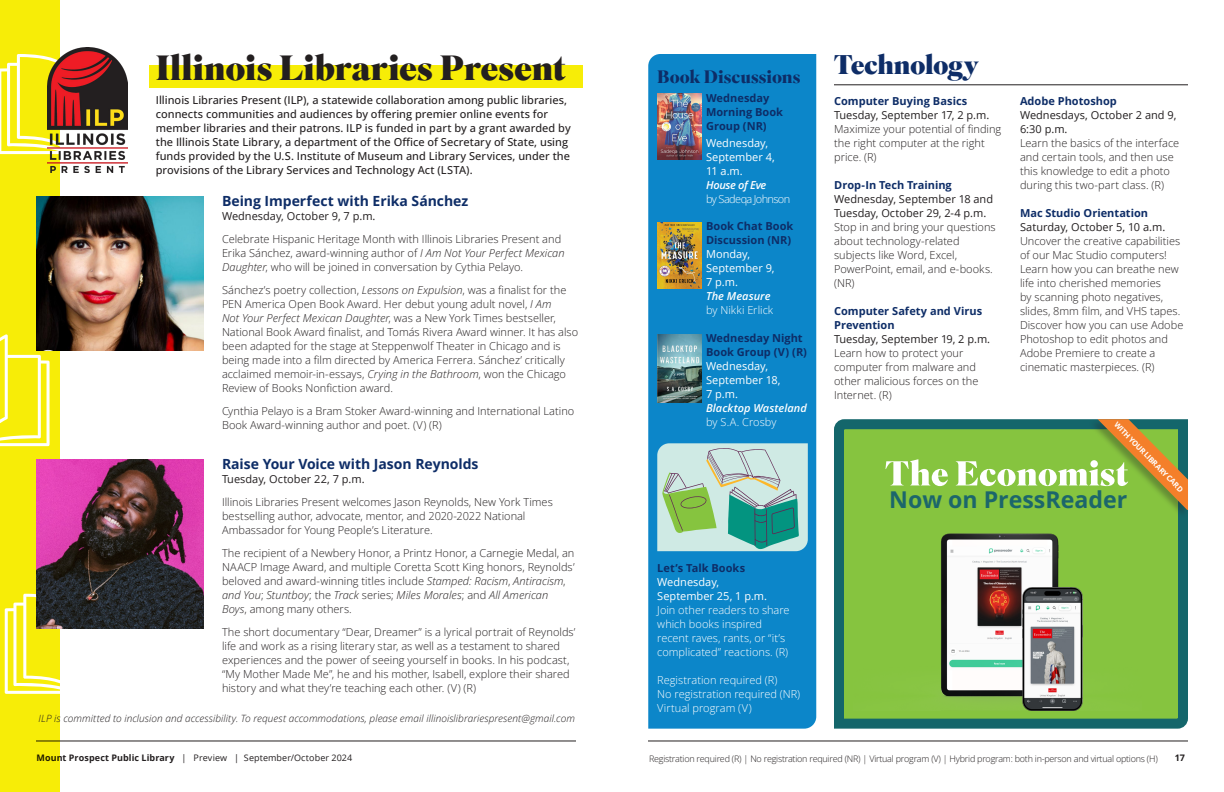
<style>
.page{position:relative;width:1224px;height:792px;background:#fff}
.page>*{position:absolute;margin:0;border:0;box-sizing:border-box;transform-origin:0 0}
.Program_Name{font:900 35px "Superior Title";letter-spacing:-.005em;color:#231f20}
.t1{font:900 27px "Superior Title";letter-spacing:-.02em;color:#0e2d67}
.t2{font:700 23.1px "Open Sans";color:#1c666b}
.Program_Name-2{font:700 18px "Superior Title";color:#0e2d67}
.Program_Name-3{font:700 14px "Open Sans";letter-spacing:-.005em;color:#0e2d67}
.Program_details{font:300 11px/14px "Open Sans";color:#231f20}
.Program_Name-4{font:500 11px/14px "Open Sans";color:#231f20}
.prorgam_date{font:11px/14px "Open Sans";color:#231f20}
.Program_Name-5{font:700 11px/14px "Open Sans";color:#0e2d67}
.Program_details-2{font:300 11px/14px "Open Sans";color:#fff}
.Program_details-3{font:11px/14px "Open Sans";color:#fff}
.Program_details-4{font:italic 600 11px/14px "Open Sans";color:#fff}
.Program_details-5{font:700 11px/14px "Open Sans";letter-spacing:.005em;color:#0e2d67}
.prorgam_date-2{font:11px "Open Sans";color:#fff}
.Program_details-6{font:300 11px "Open Sans";letter-spacing:-.055em;color:#fff}
.Program_details-7{font:italic 600 11px "Open Sans";letter-spacing:-.03em;color:#fff}
.Program_Name-6{font:italic 300 10px "Open Sans";letter-spacing:.005em;color:#231f20}
.t3{font:300 9px "Open Sans";letter-spacing:-.025em;color:#231f20}
.t4{font:9px "Open Sans";letter-spacing:.01em;color:#231f20}
.t5{font:700 9px "Open Sans";color:#231f20}
.Program_Name-7{font:700 7.5px "Open Sans";color:#fff}
.s1{font-style:italic}
.s2{font-weight:300;font-style:normal}
.s3{font-weight:700}
</style>
<div class="page">
<hr style="left:36px;top:741px;width:540px;height:1px;background:#231f20">
<hr style="left:648px;top:741px;width:540px;height:1px;background:#231f20">
<hr style="left:834px;top:85px;width:354px;height:1px;background:#231f20">
<div style="left:0;top:0;width:59px;height:792px;background:#f7ed07"></div>
<div style="left:648px;top:54px;width:168px;height:675px;background:#0c86c9"></div>
<div style="left:150px;top:65px;width:433px;height:23px;background:#f7ed07"></div>
<img style="left:657px;top:223px;width:45px;height:66px">
<img style="left:657px;top:334px;width:45px;height:69px">
<img style="left:657px;top:94px;width:45px;height:65px">
<svg style="left:0;top:42px;width:128px;height:112px"></svg>
<img style="left:47px;top:48px;width:80px;height:125px">
<svg style="left:0;top:334px;width:50px;height:112px"></svg>
<svg style="left:5px;top:593px;width:55px;height:101px"></svg>
<img style="left:36px;top:197px;width:168px;height:154px">
<img style="left:36px;top:459px;width:168px;height:170px">
<svg style="left:834px;top:419px;width:354px;height:310px;background:#67aa4c"></svg>
<svg style="left:885px;top:459px;width:63px;height:27px"></svg>
<img style="left:853px;top:533px;width:288px;height:177px">
<img style="left:1023px;top:588px;width:59px;height:122px">
<div style="left:1089px;top:418px;width:100px;height:101px;background:#231f20;opacity:.33"></div>
<svg style="left:956px;top:419px;width:232px;height:91px;background:#8eb452"></svg>
<svg style="left:657px;top:443px;width:151px;height:108px;background:#a1ceba"></svg>
<p class="Program_Name" style="left:156px;top:46px;width:412px">Illinois Libraries Present</p>
<p class="Program_Name-4" style="left:156px;top:93px;width:416px">Illinois Libraries Present (ILP), a statewide collaboration among public libraries, connects communities and audiences by offering premier online events for member libraries and their patrons. ILP is funded in part by a grant awarded by the Illinois State Library, a department of the Office of Secretary of State, using funds provided by the U.S. Institute of Museum and Library Services, under the provisions of the Library Services and Technology Act (LSTA).</p>
<p class="Program_Name-3" style="left:222px;top:191px;width:248px">Being Imperfect with Erika Sánchez</p>
<p class="prorgam_date" style="left:222px;top:208px;width:155px">Wednesday, October 9, 7 p.m.</p>
<p class="Program_details" style="left:222px;top:231px;width:344px">Celebrate Hispanic Heritage Month with Illinois Libraries Present and<br>Erika Sánchez, award-winning author of <span class="s1">I Am Not Your Perfect Mexican<br>Daughter</span>, who will be joined in conversation by Cythia Pelayo.</p>
<p class="Program_details" style="left:222px;top:282px;width:358px">Sánchez’s poetry collection, <span class="s1">Lessons on Expulsion</span>, was a finalist for the PEN America Open Book Award. Her debut young adult novel, <span class="s1">I Am<br>Not Your Perfect Mexican Daughter</span>, was a New York Times bestseller, National Book Award finalist, and Tomás Rivera Award winner. It has also been adapted for the stage at Steppenwolf Theater in Chicago and is being made into a film directed by America Ferrera. Sánchez’ critically acclaimed memoir-in-essays, <span class="s1">Crying in the Bathroom</span>, won the Chicago Review of Books Nonfiction award.</p>
<p class="Program_details" style="left:222px;top:403px;width:354px">Cynthia Pelayo is a Bram Stoker Award-winning and International Latino<br>Book Award-winning author and poet. (V) (R)</p>
<p class="Program_Name-3" style="left:222px;top:454px;width:258px">Raise Your Voice with Jason Reynolds</p>
<p class="prorgam_date" style="left:222px;top:472px;width:144px">Tuesday, October 22, 7 p.m.</p>
<p class="Program_details" style="left:222px;top:495px;width:332px">Illinois Libraries Present welcomes Jason Reynolds, New York Times bestselling author, advocate, mentor, and 2020-2022 National<br>Ambassador for Young People’s Literature.</p>
<p class="Program_details" style="left:222px;top:546px;width:354px">The recipient of a Newbery Honor, a Printz Honor, a Carnegie Medal, an NAACP Image Award, and multiple Coretta Scott King honors, Reynolds’ beloved and award-winning titles include <span class="s1">Stamped: Racism</span>, <span class="s1">Antiracism</span>, <span class="s1">and You</span>; <span class="s1">Stuntboy</span>; the <span class="s1">Track</span> series; <span class="s1">Miles Morales</span>; and <span class="s1">All American Boys</span>, among many others.</p>
<p class="Program_details" style="left:222px;top:625px;width:355px">The short documentary “Dear, Dreamer” is a lyrical portrait of Reynolds’ life and work as a rising literary star, as well as a testament to shared experiences and the power of seeing yourself in books. In his podcast, “My Mother Made Me”, he and his mother, Isabell, explore their shared history and what they’re teaching each other. (V) (R)</p>
<p class="Program_Name-6" style="left:39px;top:711px;width:538px">ILP is committed to inclusion and accessibility. To request accommodations, please email illinoislibrariespresent@gmail.com</p>
<p class="Program_Name-2" style="left:657px;top:66px;width:145px">Book Discussions</p>
<p class="Program_Name-5" style="left:706px;top:90px;width:79px">Wednesday<br>Morning Book<br>Group (NR)</p>
<p class="Program_details-3" style="left:706px;top:136px;width:63px">Wednesday,</p>
<p class="Program_details-3" style="left:706px;top:150px;width:70px">September 4,</p>
<p class="Program_details-3" style="left:706px;top:164px;width:38px">11 a.m.</p>
<p class="Program_details-7" style="left:706px;top:177px;width:62px">House of Eve</p>
<p class="Program_details-6" style="left:706px;top:191px;width:86px">by Sadeqa Johnson</p>
<p class="Program_details-5" style="left:706px;top:219px;width:89px">Book Chat Book<br>Discussion (NR)</p>
<p class="prorgam_date-2" style="left:706px;top:247px;width:46px">Monday,</p>
<p class="prorgam_date-2" style="left:706px;top:261px;width:70px">September 9,</p>
<p class="prorgam_date-2" style="left:706px;top:275px;width:33px">7 p.m.</p>
<p class="Program_details-4" style="left:706px;top:289px;width:66px">The Measure</p>
<p class="Program_details-2" style="left:706px;top:303px;width:69px">by Nikki Erlick</p>
<p class="Program_Name-5" style="left:706px;top:331px;width:102px">Wednesday Night<br>Book Group (V) (R)</p>
<p class="Program_details-3" style="left:706px;top:359px;width:76px">Wednesday,<br>September 18,</p>
<p class="Program_details-3" style="left:706px;top:387px;width:33px">7 p.m.</p>
<p class="Program_details-4" style="left:706px;top:401px;width:102px">Blacktop Wasteland <span class="s2">by S.A. Crosby</span></p>
<p class="Program_Name-5" style="left:657px;top:561px;width:89px">Let’s Talk Books</p>
<p class="Program_details-3" style="left:657px;top:575px;width:63px">Wednesday,</p>
<p class="Program_details-3" style="left:657px;top:589px;width:111px">September 25, 1 p.m.</p>
<p class="Program_details-2" style="left:657px;top:603px;width:134px">Join other readers to share which books inspired recent raves, rants, or “it’s complicated” reactions. (R)</p>
<p class="Program_details-2" style="left:657px;top:673px;width:122px">Registration required (R)</p>
<p class="Program_details-2" style="left:657px;top:687px;width:144px">No registration required (NR)<br>Virtual program (V)</p>
<p class="t1" style="left:834px;top:48px;width:147px">Technology</p>
<p class="Program_Name-5" style="left:834px;top:94px;width:135px">Computer Buying Basics</p>
<p class="prorgam_date" style="left:834px;top:108px;width:157px">Tuesday, September 17, 2 p.m.</p>
<p class="Program_details" style="left:834px;top:122px;width:169px">Maximize your potential of finding the right computer at the right price. (R)</p>
<p class="Program_Name-5" style="left:834px;top:178px;width:119px">Drop-In Tech Training</p>
<p class="prorgam_date" style="left:834px;top:192px;width:160px">Wednesday, September 18 and<br>Tuesday, October 29, 2-4 p.m.</p>
<p class="Program_details" style="left:834px;top:220px;width:163px">Stop in and bring your questions about technology-related subjects like Word, Excel,<br>PowerPoint, email, and e-books. (NR)</p>
<p class="Program_Name-5" style="left:834px;top:304px;width:150px">Computer Safety and Virus<br>Prevention</p>
<p class="prorgam_date" style="left:834px;top:332px;width:158px">Tuesday, September 19, 2 p.m.</p>
<p class="Program_details" style="left:834px;top:346px;width:146px">Learn how to protect your computer from malware and other malicious forces on the<br>Internet. (R)</p>
<p class="Program_Name-5" style="left:1020px;top:94px;width:98px">Adobe Photoshop</p>
<p class="prorgam_date" style="left:1020px;top:108px;width:158px">Wednesdays, October 2 and 9,<br>6:30 p.m.</p>
<p class="Program_details" style="left:1020px;top:136px;width:161px">Learn the basics of the interface and certain tools, and then use this knowledge to edit a photo during this two-part class. (R)</p>
<p class="Program_Name-5" style="left:1020px;top:206px;width:130px">Mac Studio Orientation</p>
<p class="prorgam_date" style="left:1020px;top:220px;width:147px">Saturday, October 5, 10 a.m.</p>
<p class="Program_details" style="left:1020px;top:234px;width:165px">Uncover the creative capabilities of our Mac Studio computers!<br>Learn how you can breathe new life into cherished memories<br>by scanning photo negatives, slides, 8mm film, and VHS tapes.<br>Discover how you can use Adobe<br>Photoshop to edit photos and<br>Adobe Premiere to create a cinematic masterpieces. (R)</p>
<p class="Program_Name-7" style="left:1119px;top:420px;width:96px;rotate:45deg">WITH YOUR LIBRARY CARD</p>
<h3 class="t2" style="left:889px;top:484px;width:240px">Now on PressReader</h3>
<p class="t4" style="left:36px;top:752px;width:317px"><span class="s3">Mount Prospect Public Library</span> | Preview | September/October 2024</p>
<p class="t5" style="left:1175px;top:752px;width:12px">17</p>
<p class="t3" style="left:649px;top:753px;width:510px">Registration required (R) | No registration required (NR) | Virtual program (V) | Hybrid program: both in-person and virtual options (H)</p>
</div>
